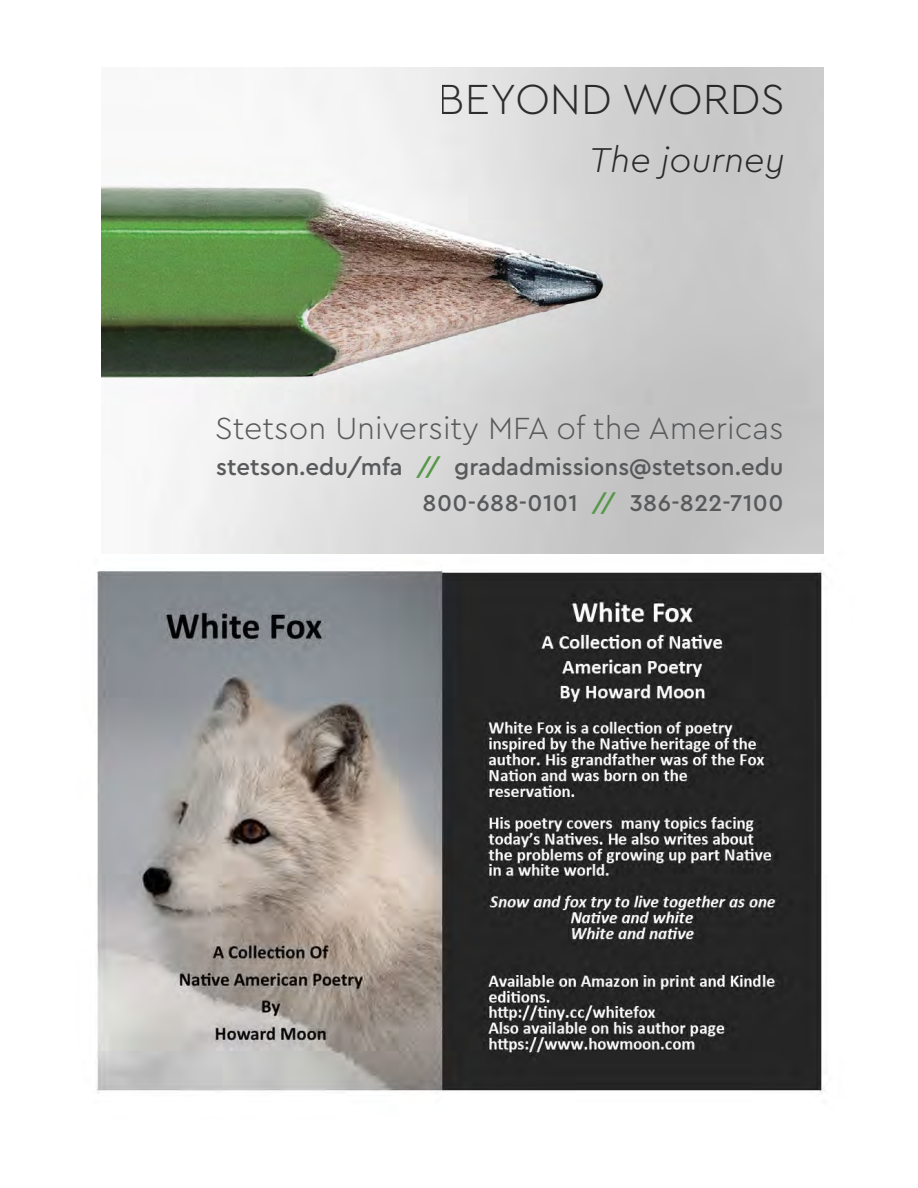
<style>
.page{position:relative;width:918px;height:1188px;background:#fff}
.page>*{position:absolute;margin:0;border:0;box-sizing:border-box;transform-origin:0 0}
.t1{font:300 44.1px "Cera GR";color:#000}
.t2{font:italic 300 36.15px "Cera GR";color:#000}
.t3{font:300 32.1px "Cera GR";color:#58595b}
.t4{font:500 24px/36.2px "Cera GR";color:#58595b;text-align:right}
.s1{color:#549746}
</style>
<div class="page">
<img style="left:97px;top:570px;width:728px;height:524px">
<img style="left:101px;top:68px;width:723px;height:486px">
<h1 class="t1" style="left:438px;top:74px;width:349px">BEYOND WORDS</h1>
<h2 class="t2" style="left:589px;top:139px;width:197px">The journey</h2>
<h3 class="t3" style="left:215px;top:410px;width:570px">Stetson University MFA of the Americas</h3>
<p class="t4" style="left:216px;top:449px;width:569px">stetson.edu/mfa <span class="s1">//</span> gradadmissions@stetson.edu<br>800-688-0101 <span class="s1">//</span> 386-822-7100</p>
</div>
